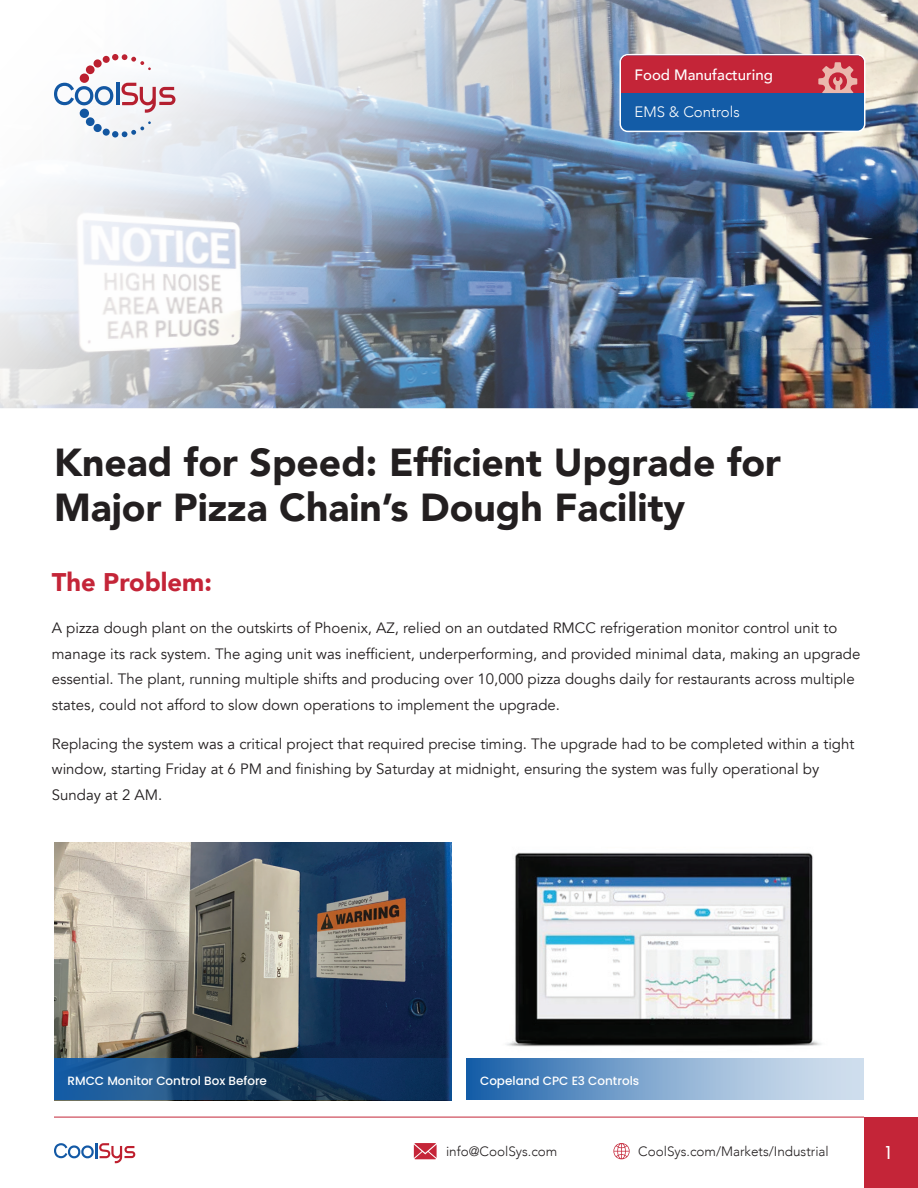
<style>
.page{position:relative;width:918px;height:1188px;background:#fff}
.page>*{position:absolute;margin:0;border:0;box-sizing:border-box;transform-origin:0 0}
.t1{font:900 39px/45px "Avenir";color:#231f20}
.t2{font:900 25.5px "Avenir";color:#c42538}
.t3{font:18px "Poppins";color:#fff}
.t4{font:15px/25.5px "Avenir";color:#231f20}
.t5{font:500 15px "Avenir";color:#fff}
.t6{font:300 15px "Avenir";color:#fff}
.t7{font:300 13.5px "Avenir";color:#231f20}
.t8{font:500 12px "Poppins";color:#fff}
</style>
<div class="page">
<svg style="left:54px;top:1143px;width:81px;height:20px"></svg>
<img style="left:506px;top:852px;width:315px;height:195px">
<svg style="left:467px;top:1058px;width:397px;height:42px;background:#82a8d0"></svg>
<img style="left:54px;top:842px;width:397px;height:216px">
<svg style="left:54px;top:1058px;width:397px;height:42px;background:#14416f"></svg>
<div style="left:864px;top:1117px;width:54px;height:71px;background:#c42538"></div>
<svg style="left:414px;top:1143px;width:23px;height:16px"></svg>
<svg style="left:613px;top:1143px;width:17px;height:16px"></svg>
<hr style="left:54px;top:1117px;width:810px;height:1px;background:#c42538">
<img style="left:0;top:0;width:918px;height:408px">
<div style="left:620px;top:54px;width:246px;height:78px;border:3px solid #fff;border-radius:7px"></div>
<div style="left:621px;top:56px;width:243px;height:75px;background:#135ca7;border-radius:7px"></div>
<div style="left:621px;top:56px;width:243px;height:37px;background:#c42538"></div>
<svg style="left:818px;top:62px;width:39px;height:31px"></svg>
<p class="t5" style="left:635px;top:61px;width:140px">Food Manufacturing</p>
<p class="t6" style="left:635px;top:103px;width:107px">EMS &amp; Controls</p>
<h1 class="t1" style="left:54px;top:439px;width:729px">Knead for Speed: Efficient Upgrade for<br>Major Pizza Chain’s Dough Facility</h1>
<h2 class="t2" style="left:52px;top:560px;width:162px">The Problem:</h2>
<p class="t4" style="left:52px;top:616px;width:810px">A pizza dough plant on the outskirts of Phoenix, AZ, relied on an outdated RMCC refrigeration monitor control unit to manage its rack system. The aging unit was inefficient, underperforming, and provided minimal data, making an upgrade essential. The plant, running multiple shifts and producing over 10,000 pizza doughs daily for restaurants across multiple states, could not afford to slow down operations to implement the upgrade.</p>
<p class="t4" style="left:52px;top:731px;width:804px">Replacing the system was a critical project that required precise timing. The upgrade had to be completed within a tight window, starting Friday at 6 PM and finishing by Saturday at midnight, ensuring the system was fully operational by<br>Sunday at 2 AM.</p>
<p class="t8" style="left:68px;top:1073px;width:201px">RMCC Monitor Control Box Before</p>
<p class="t8" style="left:480px;top:1073px;width:161px">Copeland CPC E3 Controls</p>
<p class="t7" style="left:446px;top:1143px;width:113px">info@CoolSys.com</p>
<p class="t7" style="left:638px;top:1143px;width:192px">CoolSys.com/Markets/Industrial</p>
<p class="t3" style="left:885px;top:1142px;width:7px">1</p>
</div>
